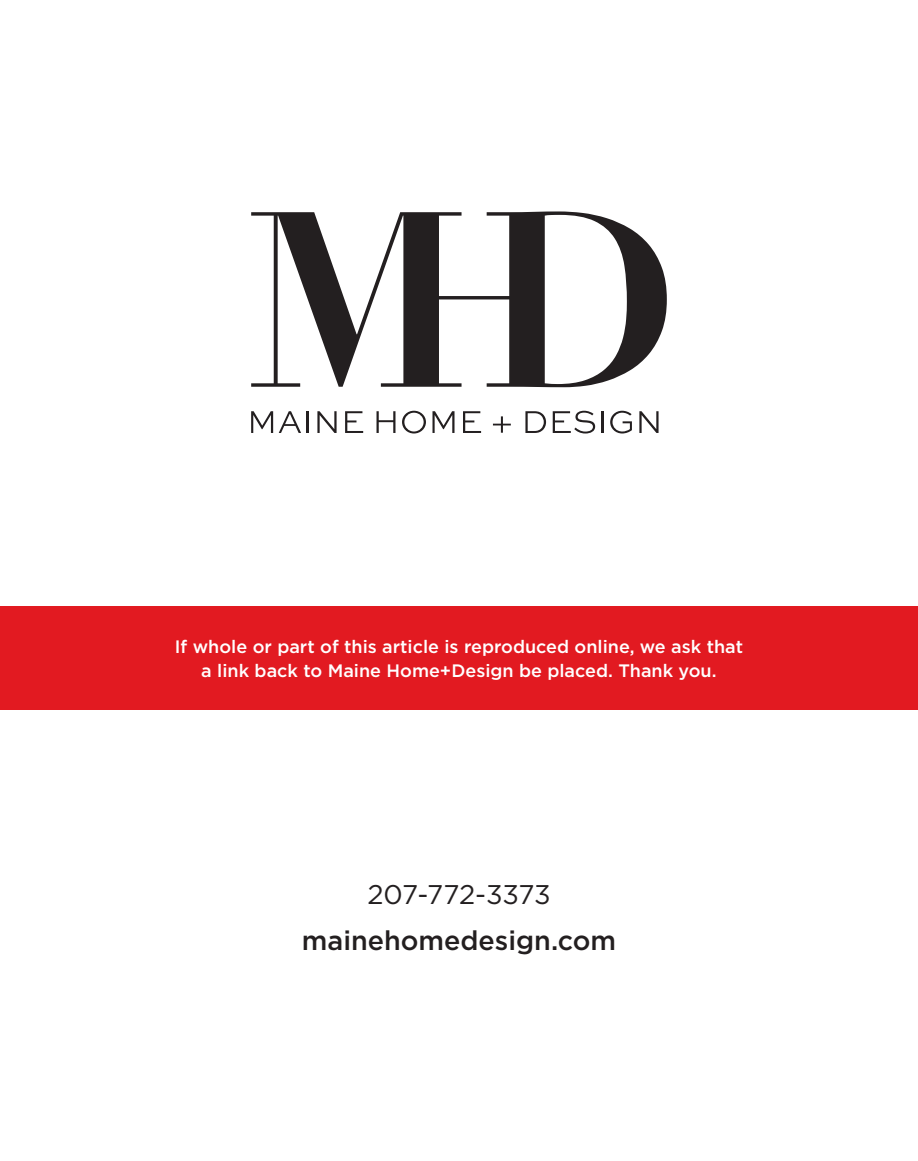
<style>
.page{position:relative;width:918px;height:1161px;background:#fff}
.page>*{position:absolute;margin:0;border:0;box-sizing:border-box;transform-origin:0 0}
.t1{font:500 27px "Gotham";color:#231f20}
.t2{font:27px "Gotham";letter-spacing:-.015em;color:#231f20}
.t3{font:500 18px/24px "Gotham";color:#fff;text-align:center}
</style>
<div class="page">
<svg style="left:251px;top:211px;width:416px;height:176px"></svg>
<svg style="left:251px;top:411px;width:22px;height:22px"></svg>
<svg style="left:279px;top:411px;width:22px;height:22px"></svg>
<hr style="left:307px;top:411px;width:2px;height:22px;background:#231f20">
<svg style="left:317px;top:411px;width:20px;height:22px"></svg>
<svg style="left:345px;top:411px;width:18px;height:22px"></svg>
<svg style="left:377px;top:411px;width:18px;height:22px"></svg>
<svg style="left:402px;top:411px;width:24px;height:23px"></svg>
<svg style="left:433px;top:411px;width:22px;height:22px"></svg>
<svg style="left:463px;top:411px;width:18px;height:22px"></svg>
<svg style="left:493px;top:416px;width:18px;height:17px"></svg>
<svg style="left:525px;top:411px;width:21px;height:22px"></svg>
<svg style="left:553px;top:411px;width:42px;height:23px"></svg>
<hr style="left:601px;top:411px;width:3px;height:22px;background:#231f20">
<svg style="left:610px;top:411px;width:22px;height:23px"></svg>
<svg style="left:639px;top:411px;width:20px;height:22px"></svg>
<div style="left:0;top:606px;width:918px;height:104px;background:#e21a21"></div>
<p class="t3" style="left:175px;top:634px;width:570px">If whole or part of this article is reproduced online, we ask that a link back to Maine Home+Design be placed. Thank you.</p>
<h1 class="t2" style="left:367px;top:877px;width:185px">207-772-3373</h1>
<h1 class="t1" style="left:302px;top:922px;width:316px">mainehomedesign.com</h1>
</div>
